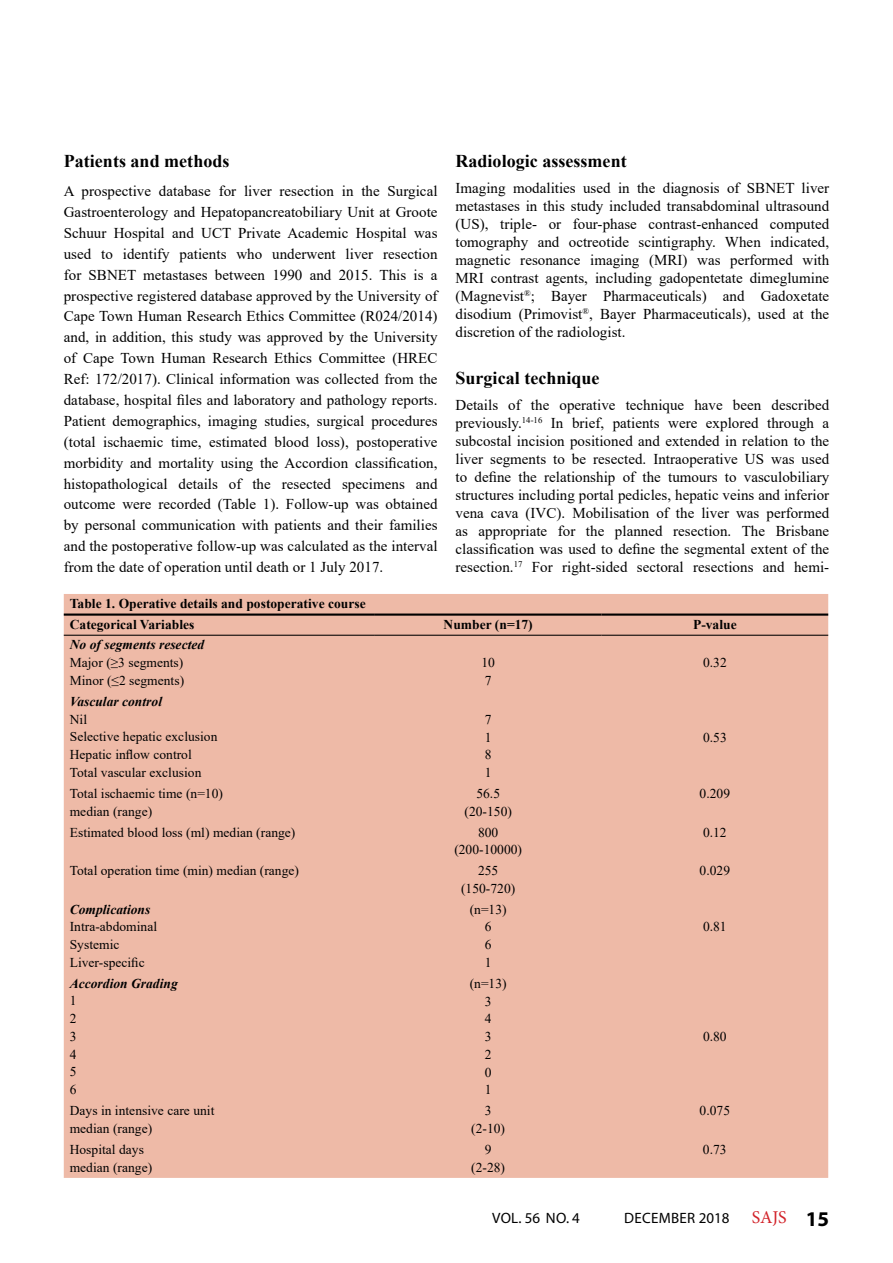
<style>
.page{position:relative;width:893px;height:1263px;background:#fff}
.page>*{position:absolute;margin:0;border:0;box-sizing:border-box;transform-origin:0 0}
.t1{font:700 18px "Times New Roman";color:#000}
.t2{font:15px/20.9px "Times New Roman";color:#000;text-align:justify}
.t3{font:15px "Myriad Pro";letter-spacing:.02em;color:#000}
.t4{font:13.5px/17.7px "Times New Roman";color:#000}
.t5{font:700 13.5px/20.7px "Times New Roman";color:#000}
.t6{font:italic 700 13.5px "Times New Roman";color:#000}
.s1{font-family:"Minion Pro";font-size:18px;color:#d2232a}
.s2{font-weight:700;font-size:21px}
</style>
<div class="page">
<div style="left:64px;top:594px;width:764px;height:584px;background:#eebaa7"></div>
<hr style="left:64px;top:613px;width:311px;height:3px;background:#000">
<hr style="left:375px;top:613px;width:227px;height:3px;background:#000">
<hr style="left:602px;top:613px;width:226px;height:3px;background:#000">
<hr style="left:64px;top:635px;width:311px;height:1px;background:#000">
<hr style="left:375px;top:635px;width:227px;height:1px;background:#000">
<hr style="left:602px;top:635px;width:226px;height:1px;background:#000">
<p class="t1" style="left:64px;top:148px;width:167px">Patients and methods</p>
<p class="t2" style="left:64px;top:180px;width:375px">A prospective database for liver resection in the Surgical Gastroenterology and Hepatopancreatobiliary Unit at Groote Schuur Hospital and UCT Private Academic Hospital was used to identify patients who underwent liver resection for SBNET metastases between 1990 and 2015. This is a prospective registered database approved by the University of Cape Town Human Research Ethics Committee (R024/2014) and, in addition, this study was approved by the University of Cape Town Human Research Ethics Committee (HREC Ref: 172/2017). Clinical information was collected from the database, hospital files and laboratory and pathology reports.<br>Patient demographics, imaging studies, surgical procedures (total ischaemic time, estimated blood loss), postoperative morbidity and mortality using the Accordion classification, histopathological details of the resected specimens and outcome were recorded (Table 1). Follow-up was obtained by personal communication with patients and their families and the postoperative follow-up was calculated as the interval from the date of operation until death or 1 July 2017.</p>
<p class="t1" style="left:455px;top:148px;width:173px">Radiologic assessment</p>
<p class="t2" style="left:455px;top:179px;width:375px;line-height:18px">Imaging modalities used in the diagnosis of SBNET liver metastases in this study included transabdominal ultrasound (US), triple- or four-phase contrast-enhanced computed tomography and octreotide scintigraphy. When indicated, magnetic resonance imaging (MRI) was performed with MRI contrast agents, including gadopentetate dimeglumine (Magnevist<sup>®</sup>; Bayer Pharmaceuticals) and Gadoxetate disodium (Primovist<sup>®</sup>, Bayer Pharmaceuticals), used at the discretion of the radiologist.</p>
<p class="t1" style="left:455px;top:365px;width:146px">Surgical technique</p>
<p class="t2" style="left:455px;top:396px;width:375px;line-height:18px">Details of the operative technique have been described previously.<sup>14-16</sup> In brief, patients were explored through a subcostal incision positioned and extended in relation to the liver segments to be resected. Intraoperative US was used to define the relationship of the tumours to vasculobiliary structures including portal pedicles, hepatic veins and inferior vena cava (IVC). Mobilisation of the liver was performed as appropriate for the planned resection. The Brisbane classification was used to define the segmental extent of the resection.<sup>17</sup> For right-sided sectoral resections and hemi-</p>
<p class="t5" style="left:70px;top:593px;width:297px">Table 1. Operative details and postoperative course<br>Categorical Variables</p>
<p class="t5" style="left:444px;top:614px;width:91px">Number (n=17)</p>
<p class="t5" style="left:693px;top:614px;width:45px">P-value</p>
<p class="t6" style="left:70px;top:635px;width:136px">No of segments resected</p>
<p class="t4" style="left:70px;top:653px;width:116px">Major (≥3 segments)<br>Minor (≤2 segments)</p>
<p class="t4" style="left:481px;top:654px;width:15px">10<br>7</p>
<p class="t4" style="left:703px;top:654px;width:25px">0.32</p>
<p class="t6" style="left:70px;top:692px;width:94px">Vascular control</p>
<p class="t4" style="left:70px;top:710px;width:149px">Nil<br>Selective hepatic exclusion<br>Hepatic inflow control<br>Total vascular exclusion</p>
<p class="t4" style="left:485px;top:710px;width:8px;text-align:justify">7<br>1<br>8<br>1</p>
<p class="t4" style="left:703px;top:728px;width:25px">0.53</p>
<p class="t4" style="left:70px;top:784px;width:155px">Total ischaemic time (n=10) median (range)</p>
<p class="t4" style="left:464px;top:784px;width:49px;text-align:center">56.5 (20-150)</p>
<p class="t4" style="left:700px;top:784px;width:32px">0.209</p>
<p class="t4" style="left:70px;top:823px;width:227px">Estimated blood loss (ml) median (range)</p>
<p class="t4" style="left:454px;top:823px;width:69px;text-align:center">800 (200-10000)</p>
<p class="t4" style="left:703px;top:823px;width:25px">0.12</p>
<p class="t4" style="left:70px;top:861px;width:231px">Total operation time (min) median (range)</p>
<p class="t4" style="left:461px;top:861px;width:56px;text-align:center">255 (150-720)</p>
<p class="t4" style="left:700px;top:861px;width:32px">0.029</p>
<p class="t6" style="left:70px;top:900px;width:82px">Complications</p>
<p class="t4" style="left:70px;top:918px;width:89px">Intra-abdominal<br>Systemic<br>Liver-specific</p>
<p class="t4" style="left:470px;top:900px;width:38px;text-align:center">(n=13)<br>6<br>6<br>1</p>
<p class="t4" style="left:703px;top:918px;width:25px">0.81</p>
<p class="t6" style="left:70px;top:974px;width:110px">Accordion Grading</p>
<p class="t4" style="left:70px;top:991px;width:8px;text-align:justify">1<br>2<br>3<br>4<br>5<br>6</p>
<p class="t4" style="left:470px;top:974px;width:38px;text-align:center">(n=13)<br>3<br>4<br>3<br>2<br>0<br>1</p>
<p class="t4" style="left:703px;top:1027px;width:25px">0.80</p>
<p class="t4" style="left:70px;top:1101px;width:146px">Days in intensive care unit median (range)</p>
<p class="t4" style="left:471px;top:1101px;width:35px;text-align:center">3 (2-10)</p>
<p class="t4" style="left:700px;top:1101px;width:32px">0.075</p>
<p class="t4" style="left:70px;top:1140px;width:84px">Hospital days median (range)</p>
<p class="t4" style="left:471px;top:1140px;width:35px;text-align:center">9 (2-28)</p>
<p class="t4" style="left:703px;top:1140px;width:25px">0.73</p>
<p class="t3" style="left:492px;top:1208px;width:89px">VOL. 56 NO. 4</p>
<p class="t3" style="left:624px;top:1208px;width:207px">DECEMBER 2018 <span class="s1">SAJS</span> <span class="s2">15</span></p>
</div>
